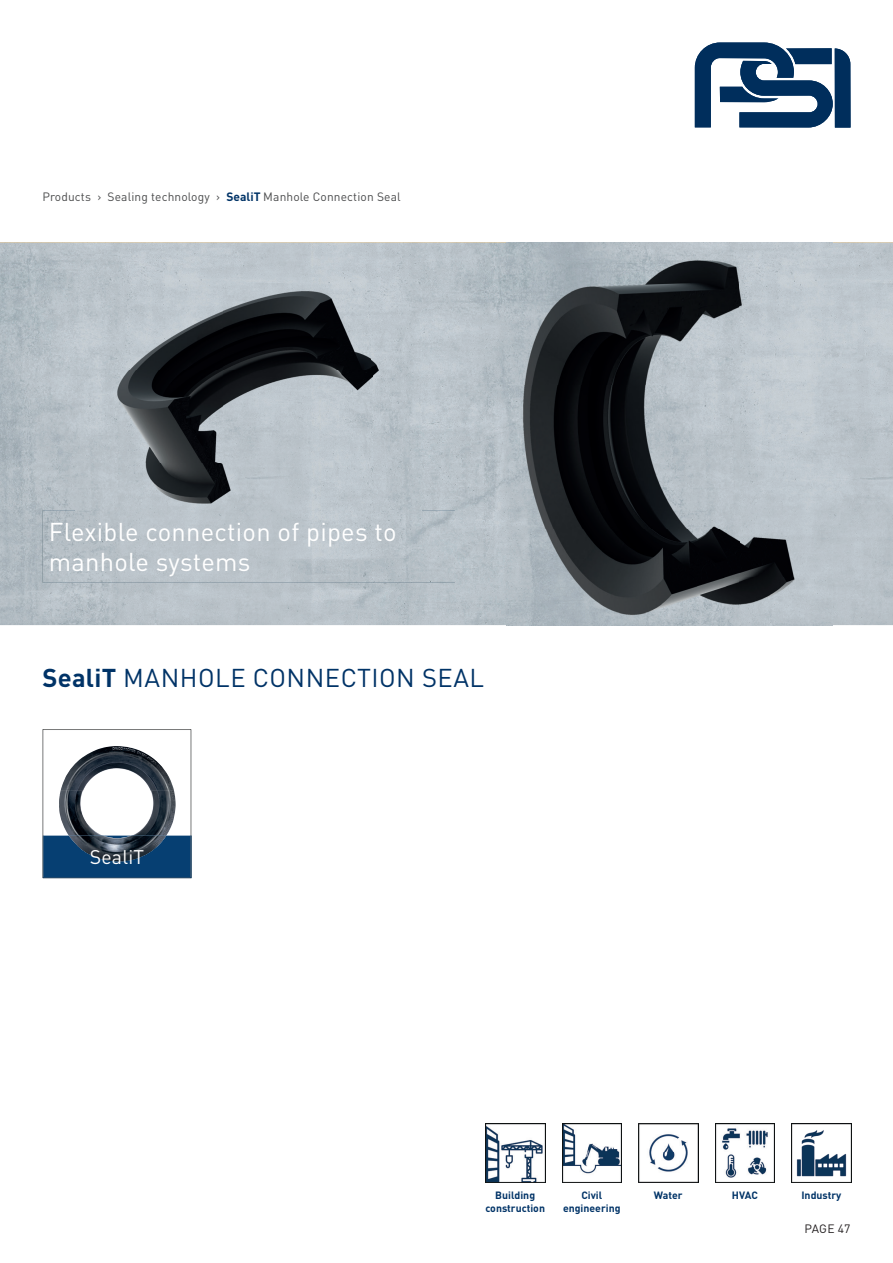
<style>
.page{position:relative;width:893px;height:1263px;background:#fff}
.page>*{position:absolute;margin:0;border:0;box-sizing:border-box;transform-origin:0 0}
.t1{font:25.5px/30.6px "DIN Pro";letter-spacing:.01em;color:#fff}
.t2{font:25.5px "DIN Pro";letter-spacing:.02em;color:#003367}
.t3{font:19.5px "DIN Pro";letter-spacing:.01em;color:#fff}
.t4{font:12px "DIN Pro";letter-spacing:.01em;color:#4b4c4d}
.t5{font:12px "DIN Pro";letter-spacing:.01em;color:#231f20}
.t6{font:700 10.5px/12.6px "DIN Pro";color:#003367;text-align:center}
.s1{font-weight:700;color:#003367}
.s2{font-weight:700}
</style>
<div class="page">
<img style="left:0;top:242px;width:893px;height:383px">
<img style="left:506px;top:242px;width:326px;height:383px">
<img style="left:76px;top:278px;width:345px;height:232px">
<img style="left:562px;top:1123px;width:59px;height:60px">
<img style="left:715px;top:1123px;width:60px;height:60px">
<img style="left:639px;top:1123px;width:59px;height:60px">
<img style="left:485px;top:1123px;width:60px;height:60px">
<img style="left:792px;top:1123px;width:59px;height:60px">
<svg style="left:695px;top:43px;width:155px;height:85px"></svg>
<svg style="left:43px;top:729px;width:149px;height:149px"></svg>
<img style="left:43px;top:510px;width:412px;height:73px">
<img style="left:76px;top:510px;width:345px;height:47px">
<p class="t4" style="left:43px;top:188px;width:360px">Products › Sealing technology › <span class="s1">SealiT</span> Manhole Connection Seal</p>
<h1 class="t1" style="left:49px;top:515px;width:349px">Flexible connection of pipes to manhole systems</h1>
<h1 class="t2" style="left:43px;top:660px;width:443px"><span class="s2">SealiT</span> MANHOLE CONNECTION SEAL</h1>
<h2 class="t3" style="left:90px;top:844px;width:56px">SealiT</h2>
<p class="t6" style="left:485px;top:1189px;width:61px">Building construction</p>
<p class="t6" style="left:563px;top:1189px;width:59px">Civil engineering</p>
<p class="t6" style="left:654px;top:1189px;width:30px">Water</p>
<p class="t6" style="left:732px;top:1189px;width:28px">HVAC</p>
<p class="t6" style="left:801px;top:1189px;width:41px">Industry</p>
<p class="t5" style="left:805px;top:1221px;width:47px">PAGE 47</p>
</div>
